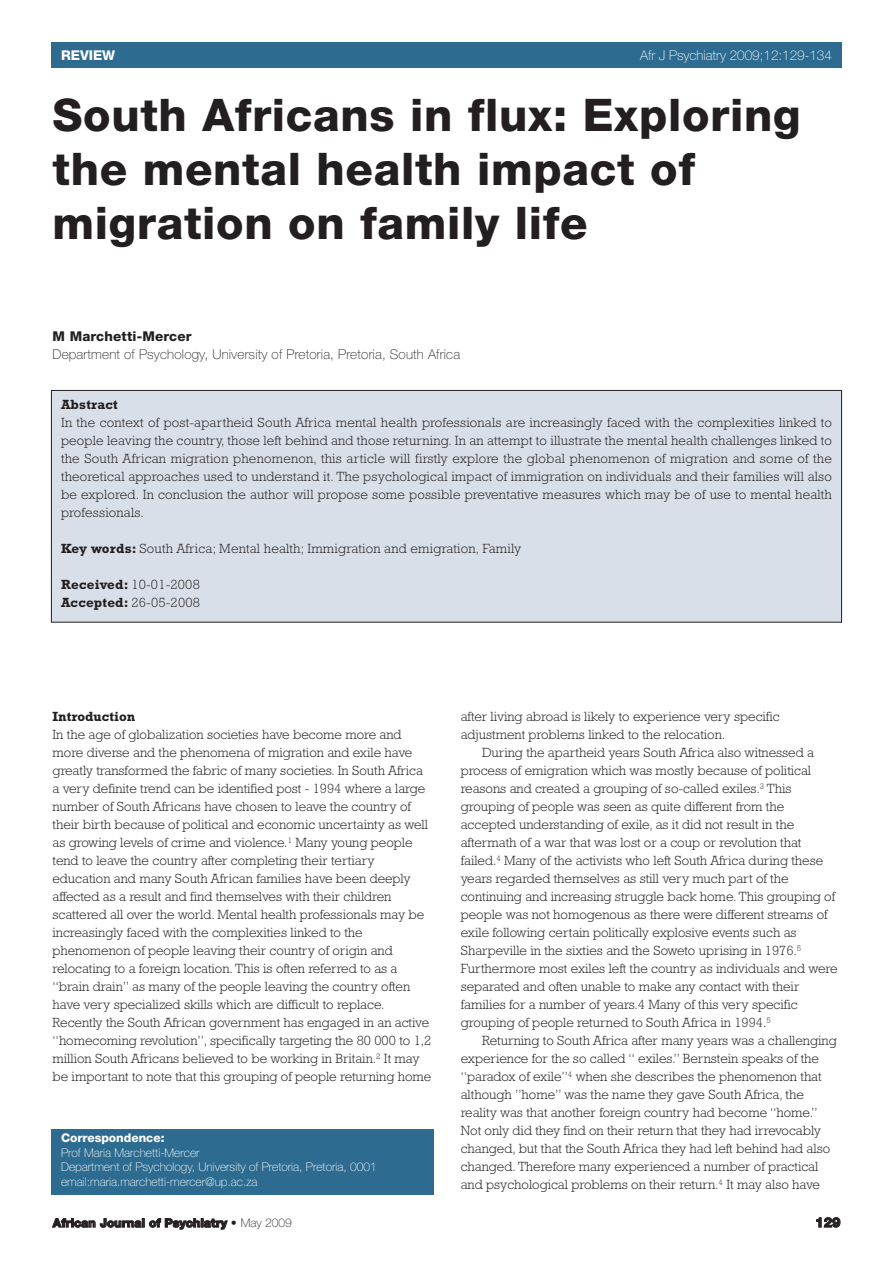
<style>
.page{position:relative;width:893px;height:1263px;background:#fff}
.page>*{position:absolute;margin:0;border:0;box-sizing:border-box;transform-origin:0 0}
.t1{font:800 45px/54px "Helvetica Neue";letter-spacing:.015em;color:#231f20}
.t2{font:300 13.5px/18px "Rockwell";color:#231f20}
.t3{font:100 13.5px "Helvetica Neue";letter-spacing:.015em;color:#231f20}
.t4{font:100 13.5px "Helvetica Neue";color:#fff}
.t5{font:800 13.5px "Helvetica Neue";letter-spacing:.015em;color:#231f20}
.t6{font:700 13.5px "Rockwell";color:#231f20}
.t7{font:800 13.5px "Helvetica Neue";color:#fff}
.t8{font:100 12px/14.4px "Helvetica Neue";color:#fff}
.t9{font:800 12px "Helvetica Neue";color:#231f20}
.t10{font:800 12px "Helvetica Neue";color:#fff}
.s1{font-weight:700}
.s2{font-weight:100}
</style>
<div class="page">
<div style="left:51px;top:43px;width:791px;height:25px;background:#2d6c90"></div>
<div style="left:51px;top:390px;width:791px;height:232px;background:#d9dfe8"></div>
<div style="left:51px;top:390px;width:791px;height:232px;border:1px solid #231f20"></div>
<div style="left:51px;top:1129px;width:383px;height:66px;background:#2d6c90"></div>
<p class="t7" style="left:61px;top:50px;width:56px">REVIEW</p>
<p class="t4" style="left:640px;top:50px;width:193px">Afr J Psychiatry 2009;12:129-134</p>
<h1 class="t1" style="left:53px;top:92px;width:749px">South Africans in flux: Exploring the mental health impact of migration on family life</h1>
<p class="t5" style="left:53px;top:332px;width:141px">M Marchetti-Mercer</p>
<p class="t3" style="left:53px;top:350px;width:409px">Department of Psychology, University of Pretoria, Pretoria, South Africa</p>
<p class="t6" style="left:61px;top:400px;width:58px">Abstract</p>
<p class="t2" style="left:61px;top:415px;width:772px;text-align:justify">In the context of post-apartheid South Africa mental health professionals are increasingly faced with the complexities linked to people leaving the country, those left behind and those returning. In an attempt to illustrate the mental health challenges linked to the South African migration phenomenon, this article will firstly explore the global phenomenon of migration and some of the theoretical approaches used to understand it. The psychological impact of immigration on individuals and their families will also be explored. In conclusion the author will propose some possible preventative measures which may be of use to mental health professionals.</p>
<p class="t2" style="left:61px;top:541px;width:462px"><span class="s1">Key words:</span> South Africa; Mental health; Immigration and emigration, Family</p>
<p class="t2" style="left:61px;top:577px;width:140px"><span class="s1">Received:</span> 10-01-2008<br><span class="s1">Accepted:</span> 26-05-2008</p>
<p class="t6" style="left:53px;top:712px;width:84px">Introduction</p>
<p class="t2" style="left:53px;top:727px;width:380px">In the age of globalization societies have become more and more diverse and the phenomena of migration and exile have greatly transformed the fabric of many societies. In South Africa a very definite trend can be identified post - 1994 where a large number of South Africans have chosen to leave the country of their birth because of political and economic uncertainty as well as growing levels of crime and violence.<sup>1</sup> Many young people tend to leave the country after completing their tertiary education and many South African families have been deeply affected as a result and find themselves with their children scattered all over the world. Mental health professionals may be increasingly faced with the complexities linked to the phenomenon of people leaving their country of origin and relocating to a foreign location. This is often referred to as a “brain drain” as many of the people leaving the country often have very specialized skills which are difficult to replace.<br>Recently the South African government has engaged in an active “homecoming revolution”, specifically targeting the 80 000 to 1,2 million South Africans believed to be working in Britain.<sup>2</sup> It may be important to note that this grouping of people returning home</p>
<p class="t10" style="left:61px;top:1134px;width:105px">Correspondence:</p>
<p class="t8" style="left:61px;top:1146px;width:317px">Prof Maria Marchetti-Mercer<br>Department of Psychology, University of Pretoria, Pretoria, 0001 email:maria.marchetti-mercer@up.ac.za</p>
<p class="t2" style="left:461px;top:709px;width:321px">after living abroad is likely to experience very specific adjustment problems linked to the relocation.</p>
<p class="t2" style="left:461px;top:745px;width:378px;text-indent:21px">During the apartheid years South Africa also witnessed a process of emigration which was mostly because of political reasons and created a grouping of so-called exiles.<sup>3</sup> This grouping of people was seen as quite different from the accepted understanding of exile, as it did not result in the aftermath of a war that was lost or a coup or revolution that failed.<sup>4</sup> Many of the activists who left South Africa during these years regarded themselves as still very much part of the continuing and increasing struggle back home. This grouping of people was not homogenous as there were different streams of exile following certain politically explosive events such as Sharpeville in the sixties and the Soweto uprising in 1976.<sup>5<br></sup>Furthermore most exiles left the country as individuals and were separated and often unable to make any contact with their families for a number of years.4 Many of this very specific grouping of people returned to South Africa in 1994.<sup>5</sup></p>
<p class="t2" style="left:461px;top:1033px;width:377px;text-indent:21px">Returning to South Africa after many years was a challenging experience for the so called “ exiles.” Bernstein speaks of the “paradox of exile”<sup>4</sup> when she describes the phenomenon that although ”home” was the name they gave South Africa, the reality was that another foreign country had become “home.” Not only did they find on their return that they had irrevocably changed, but that the South Africa they had left behind had also changed. Therefore many experienced a number of practical and psychological problems on their return.<sup>4</sup> It may also have</p>
<p class="t9" style="left:53px;top:1218px;width:241px">African Journal of Psychiatry • <span class="s2">May 2009</span></p>
<p class="t5" style="left:815px;top:1217px;width:27px">129</p>
</div>
